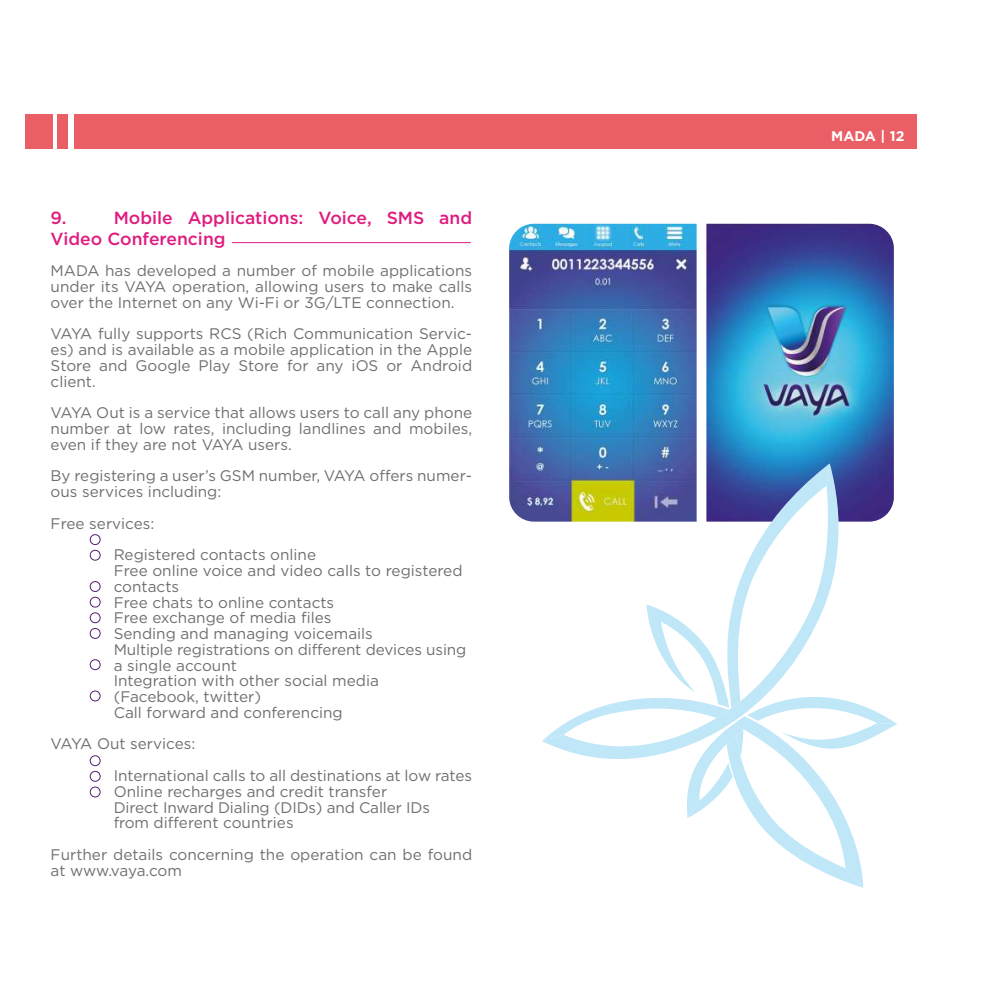
<style>
.page{position:relative;width:993px;height:993px;background:#fff}
.page>*{position:absolute;margin:0;border:0;box-sizing:border-box;transform-origin:0 0}
.t1{font:500 17.5px/21px "Gotham";color:#df1c80}
.t2{font:15.4px/15.8px "Gotham";color:#6f6f6e}
.t3{font:700 14px "Gotham";letter-spacing:.01em;color:#fff}
</style>
<div class="page">
<hr style="left:232px;top:242px;width:238px;height:1px;background:#df1c80">
<div style="left:90px;top:534px;width:10px;height:11px;border:1px solid #581d70;border-radius:50%"></div>
<div style="left:90px;top:549px;width:10px;height:11px;border:1px solid #581d70;border-radius:50%"></div>
<div style="left:90px;top:581px;width:10px;height:10px;border:1px solid #581d70;border-radius:50%"></div>
<div style="left:90px;top:596px;width:10px;height:11px;border:1px solid #581d70;border-radius:50%"></div>
<div style="left:90px;top:612px;width:10px;height:11px;border:1px solid #581d70;border-radius:50%"></div>
<div style="left:90px;top:627px;width:10px;height:11px;border:1px solid #581d70;border-radius:50%"></div>
<div style="left:90px;top:659px;width:10px;height:11px;border:1px solid #581d70;border-radius:50%"></div>
<div style="left:90px;top:690px;width:10px;height:11px;border:1px solid #581d70;border-radius:50%"></div>
<div style="left:90px;top:755px;width:10px;height:10px;border:1px solid #581d70;border-radius:50%"></div>
<div style="left:90px;top:770px;width:10px;height:11px;border:1px solid #581d70;border-radius:50%"></div>
<div style="left:90px;top:786px;width:10px;height:11px;border:1px solid #581d70;border-radius:50%"></div>
<div style="left:74px;top:114px;width:841px;height:35px;background:#ea5e65"></div>
<div style="left:25px;top:114px;width:27px;height:35px;background:#ea5e65"></div>
<div style="left:57px;top:114px;width:10px;height:35px;background:#ea5e65"></div>
<img style="left:509px;top:224px;width:187px;height:297px">
<img style="left:706px;top:224px;width:187px;height:239px">
<svg style="left:687px;top:463px;width:209px;height:424px"></svg>
<svg style="left:542px;top:463px;width:302px;height:298px"></svg>
<p class="t1" style="left:51px;top:206px;width:423px;text-indent:63px">Mobile Applications: Voice, SMS and<br>Video Conferencing</p>
<p class="t2" style="left:51px;top:263px;width:423px;text-align:justify">MADA has developed a number of mobile applications under its VAYA operation, allowing users to make calls over the Internet on any Wi-Fi or 3G/LTE connection.</p>
<p class="t2" style="left:51px;top:326px;width:423px;text-align:justify">VAYA fully supports RCS (Rich Communication Servic&shy;es) and is available as a mobile application in the Apple Store and Google Play Store for any iOS or Android client.</p>
<p class="t2" style="left:51px;top:404px;width:423px;text-align:justify">VAYA Out is a service that allows users to call any phone number at low rates, including landlines and mobiles, even if they are not VAYA users.</p>
<p class="t2" style="left:51px;top:467px;width:423px">By registering a user’s GSM number, VAYA offers numer&shy;ous services including:</p>
<p class="t2" style="left:114px;top:507px;width:204px;line-height:31.5px;text-indent:-63px">Free services:<br>Registered contacts online</p>
<p class="t2" style="left:114px;top:562px;width:354px">Free online voice and video calls to registered contacts<br>Free chats to online contacts<br>Free exchange of media files<br>Sending and managing voicemails<br>Multiple registrations on different devices using a single account<br>Integration with other social media (Facebook, twitter)<br>Call forward and conferencing</p>
<p class="t2" style="left:114px;top:727px;width:360px;line-height:31.5px;text-indent:-63px">VAYA Out services:<br>International calls to all destinations at low rates</p>
<p class="t2" style="left:114px;top:782px;width:317px">Online recharges and credit transfer<br>Direct Inward Dialing (DIDs) and Caller IDs from different countries</p>
<p class="t2" style="left:51px;top:846px;width:423px">Further details concerning the operation can be found at www.vaya.com</p>
<p class="t1" style="left:51px;top:206px;width:18px">9.</p>
<p class="t3" style="left:830px;top:128px;width:75px">MADA | 12</p>
</div>
